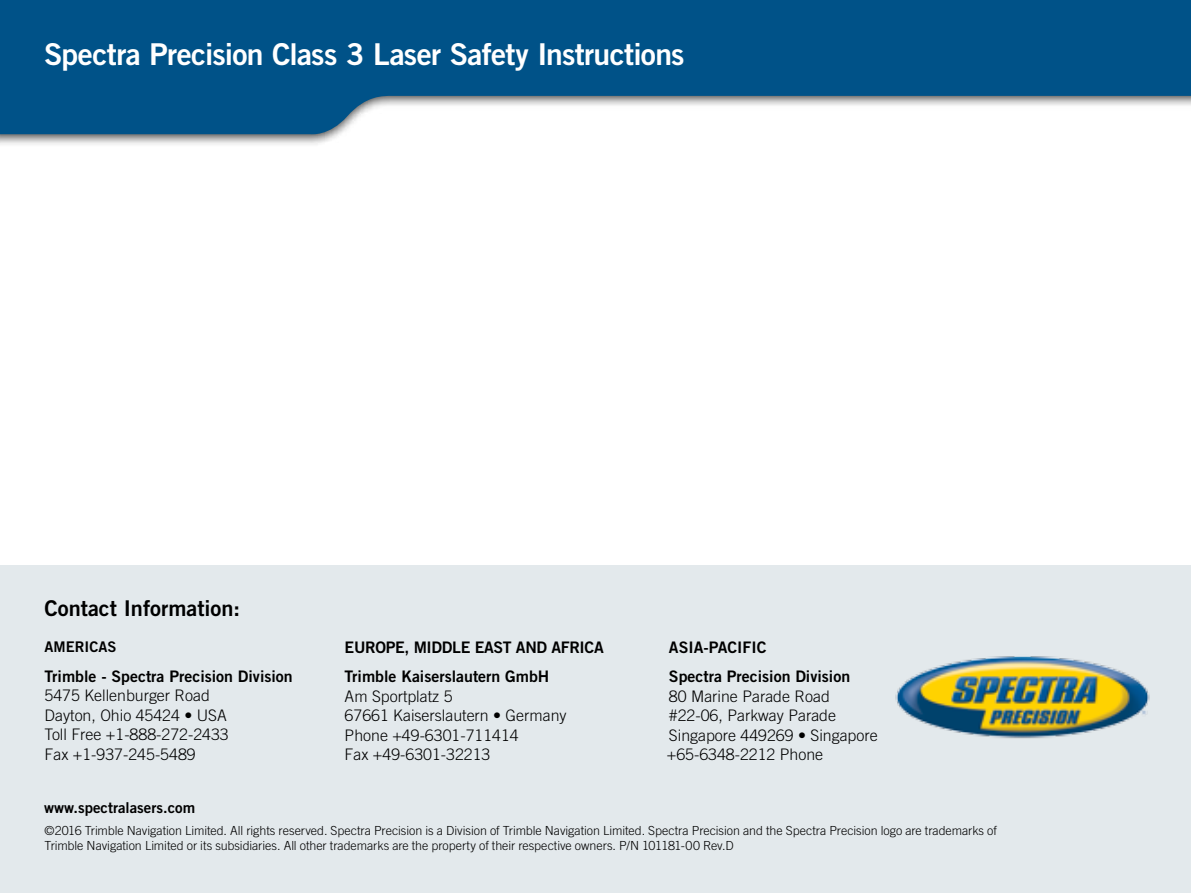
<style>
.page{position:relative;width:1191px;height:893px;background:#fff}
.page>*{position:absolute;margin:0;border:0;box-sizing:border-box;transform-origin:0 0}
.t1{font:30px "Trade Gothic LT Std Bd 2";letter-spacing:-.02em;color:#fff}
.t2{font:21.75px "Trade Gothic LT Std Bd 2";color:#000}
.t3{font:300 16px/19.5px "Trade Gothic LT Std";color:#000}
.t4{font:16px/29.5px "Trade Gothic LT Std Bd 2";color:#000}
.t5{font:15px "Trade Gothic LT Std Bd 2";color:#000}
.t6{font:14.75px "Trade Gothic LT Std Bd 2";color:#000}
.t7{font:300 12.5px/14.5px "Trade Gothic LT Std";color:#000}
</style>
<div class="page">
<div style="left:0;top:565px;width:1191px;height:328px;background:#e3e9ec"></div>
<div style="left:0;top:0;width:1191px;height:147px;background:#000;opacity:.75"></div>
<svg style="left:0;top:0;width:1191px;height:137px;fill:#005288"></svg>
<img style="left:895px;top:656px;width:255px;height:83px">
<h1 class="t1" style="left:44px;top:36px;width:642px">Spectra Precision Class 3 Laser Safety Instructions</h1>
<h2 class="t2" style="left:45px;top:595px;width:197px">Contact Information:</h2>
<p class="t6" style="left:45px;top:638px;width:73px">AMERICAS</p>
<p class="t4" style="left:45px;top:661px;width:250px">Trimble - Spectra Precision Division</p>
<p class="t3" style="left:45px;top:686px;width:186px">5475 Kellenburger Road<br>Dayton, Ohio 45424 • USA<br>Toll Free +1-888-272-2433<br>Fax +1-937-245-5489</p>
<p class="t5" style="left:44px;top:798px;width:152px">www.spectralasers.com</p>
<p class="t4" style="left:345px;top:632px;width:260px">EUROPE, MIDDLE EAST AND AFRICA<br>Trimble Kaiserslautern GmbH</p>
<p class="t3" style="left:345px;top:686px;width:223px">Am Sportplatz 5<br>67661 Kaiserslautern • Germany<br>Phone +49-6301-711414<br>Fax +49-6301-32213</p>
<p class="t4" style="left:669px;top:632px;width:183px">ASIA-PACIFIC<br>Spectra Precision Division</p>
<p class="t3" style="left:667px;top:686px;width:212px">80 Marine Parade Road #22-06, Parkway Parade<br>Singapore 449269 • Singapore +65-6348-2212 Phone</p>
<p class="t7" style="left:45px;top:823px;width:954px">©2016 Trimble Navigation Limited. All rights reserved. Spectra Precision is a Division of Trimble Navigation Limited. Spectra Precision and the Spectra Precision logo are trademarks of<br>Trimble Navigation Limited or its subsidiaries. All other trademarks are the property of their respective owners. P/N 101181-00 Rev.D</p>
</div>
